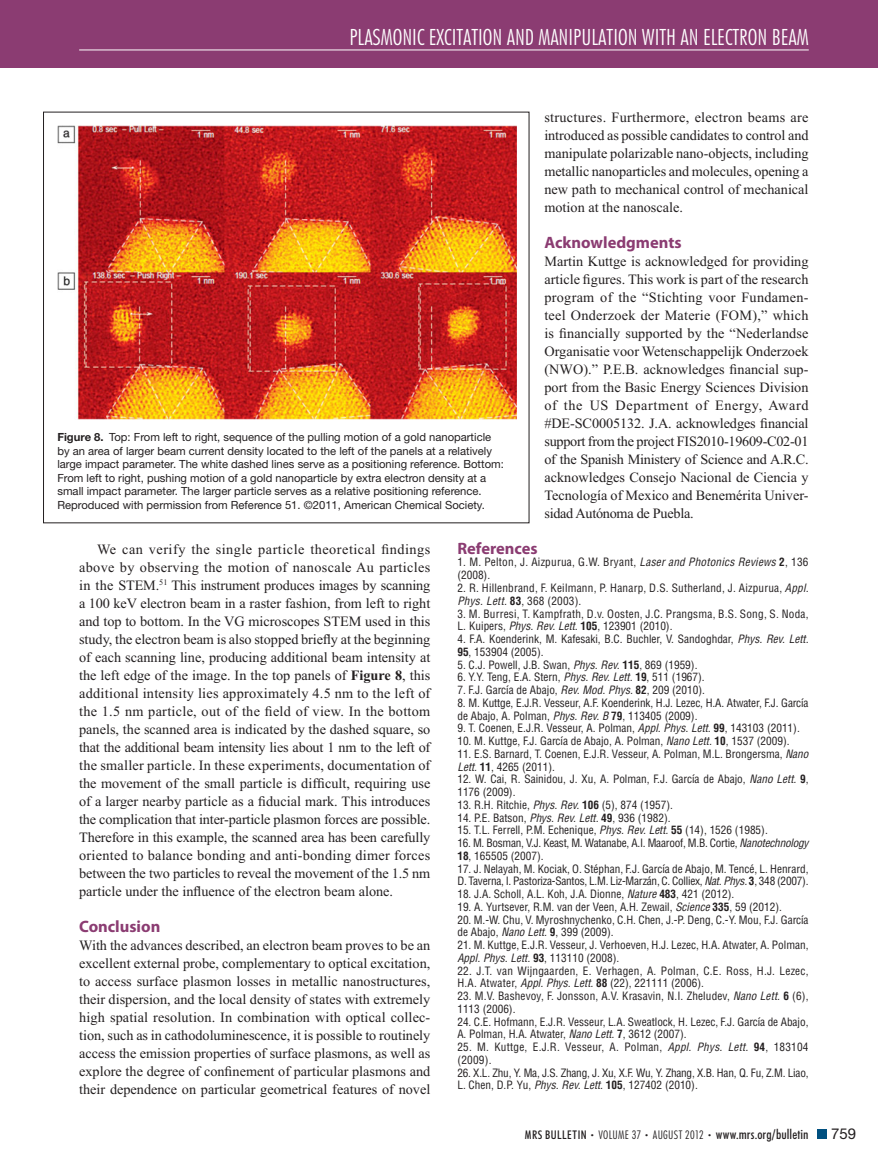
<style>
.page{position:relative;width:878px;height:1175px;background:#fff}
.page>*{position:absolute;margin:0;border:0;box-sizing:border-box;transform-origin:0 0}
.t1{font:300 condensed 22.5px "Futura BT";color:#fff}
.t2{font:700 16.5px "Myriad Pro";color:#8b3c72}
.t3{font:15px "Helvetica Neue LT Std";color:#231f20}
.t4{font:14.25px/18px "Times New Roman";color:#231f20;text-align:justify}
.t5{font:500 condensed 13.5px "Futura BT";letter-spacing:.01em;color:#231f20}
.t6{font:condensed 11.25px/12.8px "Helvetica LT Std";color:#231f20}
.t7{font:11.25px/13.5px "Helvetica Neue LT Std";color:#231f20}
.t8{font:condensed 11.25px/12.8px "Helvetica LT Std";letter-spacing:.02em;color:#231f20}
.t9{font:condensed 11.25px/12.8px "Helvetica LT Std";letter-spacing:-.02em;color:#231f20}
.s1{font-weight:700}
.s2{font-style:italic}
.s3{font-size:12px}
.s4{font-weight:300;font-size:7.5px}
.s5{font-weight:300;font-size:12px}
</style>
<div class="page">
<div style="left:0;top:0;width:878px;height:68px;background:#8b3c72"></div>
<hr style="left:79px;top:50px;width:729px;height:1px;background:#fff">
<div style="left:817px;top:1130px;width:9px;height:8px;background:#005080"></div>
<img style="left:57px;top:126px;width:459px;height:294px">
<h1 class="t1" style="left:349px;top:29px;width:461px">PLASMONIC EXCITATION AND MANIPULATION WITH AN ELECTRON BEAM</h1>
<p class="t7" style="left:57px;top:432px;width:448px"><span class="s1">Figure 8.</span> Top: From left to right, sequence of the pulling motion of a gold nanoparticle by an area of larger beam current density located to the left of the panels at a relatively large impact parameter. The white dashed lines serve as a positioning reference. Bottom:<br>From left to right, pushing motion of a gold nanoparticle by extra electron density at a small impact parameter. The larger particle serves as a relative positioning reference.<br>Reproduced with permission from Reference 51 . ©2011, American Chemical Society.</p>
<p class="t4" style="left:544px;top:109px;width:266px">structures. Furthermore, electron beams are introduced as possible candidates to control and manipulate polarizable nano-objects, including metallic nanoparticles and molecules, opening a new path to mechanical control of mechanical motion at the nanoscale.</p>
<p class="t2" style="left:544px;top:236px;width:139px">Acknowledgments</p>
<p class="t4" style="left:544px;top:253px;width:266px">Martin Kuttge is acknowledged for providing article figures. This work is part of the research program of the “Stichting voor Fundamen&shy;teel Onderzoek der Materie (FOM),” which is financially supported by the “Nederlandse Organisatie voor Wetenschappelijk Onderzoek (NWO).” P.E.B. acknowledges financial sup&shy;port from the Basic Energy Sciences Division of the US Department of Energy, Award #DE-SC0005132. J.A. acknowledges financial support from the project FIS2010-19609-C02-01 of the Spanish Ministery of Science and A.R.C. acknowledges Consejo Nacional de Ciencia y Tecnología of Mexico and Benemérita Univer&shy;sidad Autónoma de Puebla.</p>
<p class="t4" style="left:79px;top:541px;width:353px;text-indent:18px">We can verify the single particle theoretical findings above by observing the motion of nanoscale Au particles in the STEM. <sup>51</sup> This instrument produces images by scanning a 100 keV electron beam in a raster fashion, from left to right and top to bottom. In the VG microscopes STEM used in this study, the electron beam is also stopped briefly at the beginning of each scanning line, producing additional beam intensity at the left edge of the image. In the top panels of <span class="s1">Figure 8</span> , this additional intensity lies approximately 4.5 nm to the left of the 1.5 nm particle, out of the field of view. In the bottom panels, the scanned area is indicated by the dashed square, so that the additional beam intensity lies about 1 nm to the left of the smaller particle. In these experiments, documentation of the movement of the small particle is difficult, requiring use of a larger nearby particle as a fiducial mark. This introduces the complication that inter-particle plasmon forces are possible.<br>Therefore in this example, the scanned area has been carefully oriented to balance bonding and anti-bonding dimer forces between the two particles to reveal the movement of the 1.5 nm particle under the influence of the electron beam alone.</p>
<p class="t2" style="left:79px;top:920px;width:83px">Conclusion</p>
<p class="t4" style="left:79px;top:937px;width:353px">With the advances described, an electron beam proves to be an excellent external probe, complementary to optical excitation, to access surface plasmon losses in metallic nanostructures, their dispersion, and the local density of states with extremely high spatial resolution. In combination with optical collec&shy;tion, such as in cathodoluminescence, it is possible to routinely access the emission properties of surface plasmons, as well as explore the degree of confinement of particular plasmons and their dependence on particular geometrical features of novel</p>
<p class="t2" style="left:457px;top:542px;width:82px">References</p>
<p class="t8" style="left:457px;top:557px;width:352px">1. M. Pelton , J. Aizpurua , G.W. Bryant , <span class="s2">Laser and Photonics Reviews</span> <span class="s1">2</span> , 136 ( 2008 ).</p>
<p class="t8" style="left:457px;top:583px;width:352px">2. R. Hillenbrand , F. Keilmann , P. Hanarp , D.S. Sutherland , J. Aizpurua , <span class="s2">Appl.<br>Phys. Lett.</span> <span class="s1">83</span> , 368 ( 2003 ).</p>
<p class="t8" style="left:457px;top:608px;width:352px">3. M. Burresi , T. Kampfrath , D.v. Oosten , J.C. Prangsma , B.S. Song , S. Noda ,<br>L. Kuipers , <span class="s2">Phys. Rev. Lett.</span> <span class="s1">105</span> , 123901 ( 2010 ).</p>
<p class="t6" style="left:457px;top:634px;width:352px">4. F.A. Koenderink , M. Kafesaki , B.C. Buchler , V. Sandoghdar , <span class="s2">Phys. Rev. Lett.<br></span><span class="s1">95</span> , 153904 ( 2005 ).</p>
<p class="t6" style="left:457px;top:659px;width:241px">5. C.J. Powell , J.B. Swan , <span class="s2">Phys. Rev.</span> <span class="s1">115</span> , 869 ( 1959 ).</p>
<p class="t6" style="left:457px;top:672px;width:249px">6. Y.Y. Teng , E.A. Stern , <span class="s2">Phys. Rev. Lett.</span> <span class="s1">19</span> , 511 ( 1967 ).</p>
<p class="t6" style="left:457px;top:685px;width:249px">7. F.J. García de Abajo , <span class="s2">Rev. Mod. Phys.</span> <span class="s1">82</span> , 209 ( 2010 ).</p>
<p class="t6" style="left:457px;top:698px;width:353px">8. M. Kuttge , E.J.R. Vesseur , A.F. Koenderink , H.J. Lezec , H.A. Atwater , F.J. García de Abajo , A. Polman , <span class="s2">Phys. Rev. B</span> <span class="s1">79</span> , 113405 ( 2009 ).</p>
<p class="t6" style="left:457px;top:723px;width:344px">9. T. Coenen , E.J.R. Vesseur , A. Polman , <span class="s2">Appl. Phys. Lett.</span> <span class="s1">99</span> , 143103 ( 2011 ).</p>
<p class="t6" style="left:457px;top:736px;width:334px">10. M. Kuttge , F.J. García de Abajo , A. Polman , <span class="s2">Nano Lett.</span> <span class="s1">10</span> , 1537 ( 2009 ).</p>
<p class="t6" style="left:457px;top:749px;width:353px">11. E.S. Barnard , T. Coenen , E.J.R. Vesseur , A. Polman , M.L. Brongersma , <span class="s2">Nano<br>Lett.</span> <span class="s1">11</span> , 4265 ( 2011 ).</p>
<p class="t6" style="left:457px;top:774px;width:352px">12. W. Cai , R. Sainidou , J. Xu , A. Polman , F.J. García de Abajo , <span class="s2">Nano Lett.</span> <span class="s1">9</span> ,<br>1176 ( 2009 ).</p>
<p class="t6" style="left:457px;top:800px;width:217px">13. R.H. Ritchie , <span class="s2">Phys. Rev.</span> <span class="s1">106</span> ( 5 ), 874 ( 1957 ).</p>
<p class="t6" style="left:457px;top:812px;width:215px">14. P.E. Batson , <span class="s2">Phys. Rev. Lett.</span> <span class="s1">49</span> , 936 ( 1982 ).</p>
<p class="t6" style="left:457px;top:825px;width:312px">15. T.L. Ferrell , P.M. Echenique , <span class="s2">Phys. Rev. Lett.</span> <span class="s1">55</span> ( 14 ), 1526 ( 1985 ).</p>
<p class="t9" style="left:457px;top:838px;width:353px">16. M. Bosman , V.J. Keast , M. Watanabe , A.I. Maaroof , M.B. Cortie , <span class="s2">Nanotechnology<br></span><span class="s1">18</span> , 165505 ( 2007 ).</p>
<p class="t9" style="left:457px;top:863px;width:353px">17. J. Nelayah , M. Kociak , O. Stéphan , F.J. García de Abajo , M. Tencé , L. Henrard ,<br>D. Taverna , I. Pastoriza-Santos , L.M. Liz-Marzán , C. Colliex , <span class="s2">Nat. Phys.</span> <span class="s1">3</span> , 348 ( 2007 ).</p>
<p class="t6" style="left:457px;top:889px;width:278px">18. J.A. Scholl , A.L. Koh , J.A. Dionne , <span class="s2">Nature</span> <span class="s1">483</span> , 421 ( 2012 ).</p>
<p class="t6" style="left:457px;top:902px;width:326px">19. A. Yurtsever , R.M. van der Veen , A.H. Zewail , <span class="s2">Science</span> <span class="s1">335</span> , 59 ( 2012 ).</p>
<p class="t6" style="left:457px;top:914px;width:353px">20. M.-W. Chu , V. Myroshnychenko , C.H. Chen , J.-P. Deng , C.-Y. Mou , F.J. García de Abajo , <span class="s2">Nano Lett.</span> <span class="s1">9</span> , 399 ( 2009 ).</p>
<p class="t6" style="left:457px;top:940px;width:352px">21. M. Kuttge , E.J.R. Vesseur , J. Verhoeven , H.J. Lezec , H.A. Atwater , A. Polman ,<br><span class="s2">Appl. Phys. Lett.</span> <span class="s1">93</span> , 113110 ( 2008 ).</p>
<p class="t8" style="left:457px;top:965px;width:353px">22. J.T. van Wijngaarden , E. Verhagen , A. Polman , C.E. Ross , H.J. Lezec ,<br>H.A. Atwater , <span class="s2">Appl. Phys. Lett.</span> <span class="s1">88</span> ( 22 ), 221111 ( 2006 ).</p>
<p class="t6" style="left:457px;top:991px;width:353px">23. M.V. Bashevoy , F. Jonsson , A.V. Krasavin , N.I. Zheludev , <span class="s2">Nano Lett.</span> <span class="s1">6</span> ( 6 ),<br>1113 ( 2006 ).</p>
<p class="t6" style="left:457px;top:1016px;width:353px">24. C.E. Hofmann , E.J.R. Vesseur , L.A. Sweatlock , H. Lezec , F.J. García de Abajo ,<br>A. Polman , H.A. Atwater , <span class="s2">Nano Lett.</span> <span class="s1">7</span> , 3612 ( 2007 ).</p>
<p class="t8" style="left:457px;top:1042px;width:352px">25. M. Kuttge , E.J.R. Vesseur , A. Polman , <span class="s2">Appl. Phys. Lett.</span> <span class="s1">94</span> , 183104 ( 2009 ).</p>
<p class="t9" style="left:457px;top:1067px;width:352px">26. X.L. Zhu , Y. Ma , J.S. Zhang , J. Xu , X.F. Wu , Y. Zhang , X.B. Han , Q. Fu , Z.M. Liao ,<br>L. Chen , D.P. Yu , <span class="s2">Phys. Rev. Lett.</span> <span class="s1">105</span> , 127402 ( 2010 ).</p>
<p class="t5" style="left:525px;top:1129px;width:285px"><span class="s3">MRS BULLETIN</span> <span class="s4">•</span> <span class="s5">VOLUME 37</span> <span class="s4">•</span> <span class="s5">AUGUST 2012</span> <span class="s4">•</span> www.mrs.org/bulletin</p>
<p class="t3" style="left:831px;top:1128px;width:27px">759</p>
</div>
